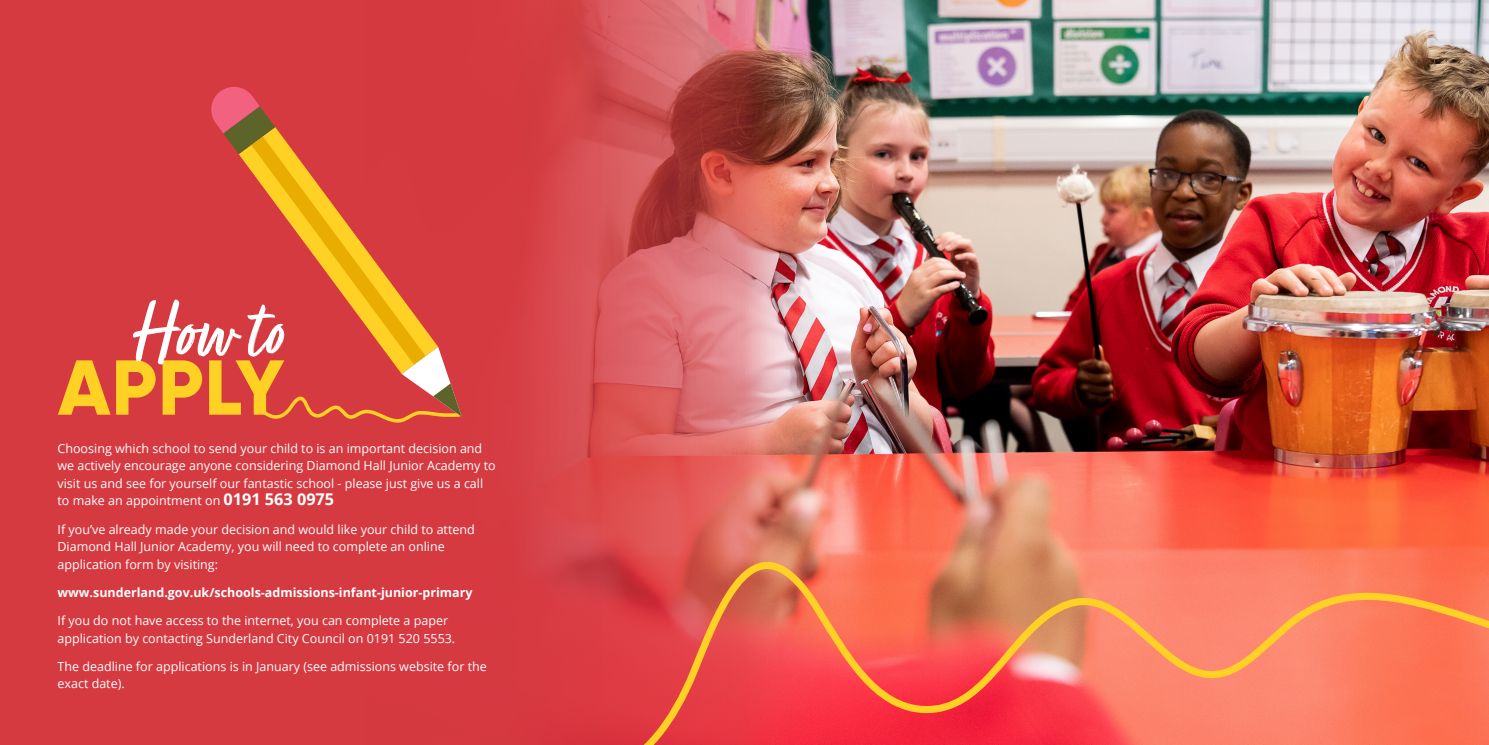
<style>
.page{position:relative;width:1489px;height:745px;background:#fff}
.page>*{position:absolute;margin:0;border:0;box-sizing:border-box;transform-origin:0 0}
.t1{font:89.75px "Turbinado Pro";color:#fff}
.t2{font:800 77.5px "Gilroy";letter-spacing:.01em;color:#ffd124}
.Paragraph_Style_2{font:12.5px/17.5px "Open Sans";color:#fff}
.Paragraph_Style_2-2{font:700 12.5px "Open Sans";color:#fff}
.s1{font-weight:700;font-size:16.25px}
</style>
<div class="page">
<img style="left:850px;top:0;width:638px;height:492px">
<img style="left:0;top:0;width:850px;height:744px">
<div style="left:155px;top:0;width:463px;height:744px;background:#d63a41"></div>
<svg style="left:541px;top:492px;width:947px;height:252px;background:#f06956"></svg>
<svg style="left:211px;top:87px;width:251px;height:336px"></svg>
<p class="t1" style="left:133px;top:283px;width:153px">How to</p>
<p class="t2" style="left:58px;top:338px;width:228px">APPLY</p>
<p class="Paragraph_Style_2" style="left:58px;top:439px;width:440px">Choosing which school to send your child to is an important decision and we actively encourage anyone considering Diamond Hall Junior Academy to visit us and see for yourself our fantastic school - please just give us a call to make an appointment on <span class="s1">0191 563 0975</span></p>
<p class="Paragraph_Style_2" style="left:58px;top:519px;width:419px">If you’ve already made your decision and would like your child to attend<br>Diamond Hall Junior Academy, you will need to complete an online application form by visiting:</p>
<p class="Paragraph_Style_2-2" style="left:58px;top:583px;width:416px">www.sunderland.gov.uk/schools-admissions-infant-junior-primary</p>
<p class="Paragraph_Style_2" style="left:58px;top:611px;width:399px">If you do not have access to the internet, you can complete a paper application by contacting Sunderland City Council on 0191 520 5553.</p>
<p class="Paragraph_Style_2" style="left:58px;top:656px;width:431px">The deadline for applications is in January (see admissions website for the exact date).</p>
</div>
